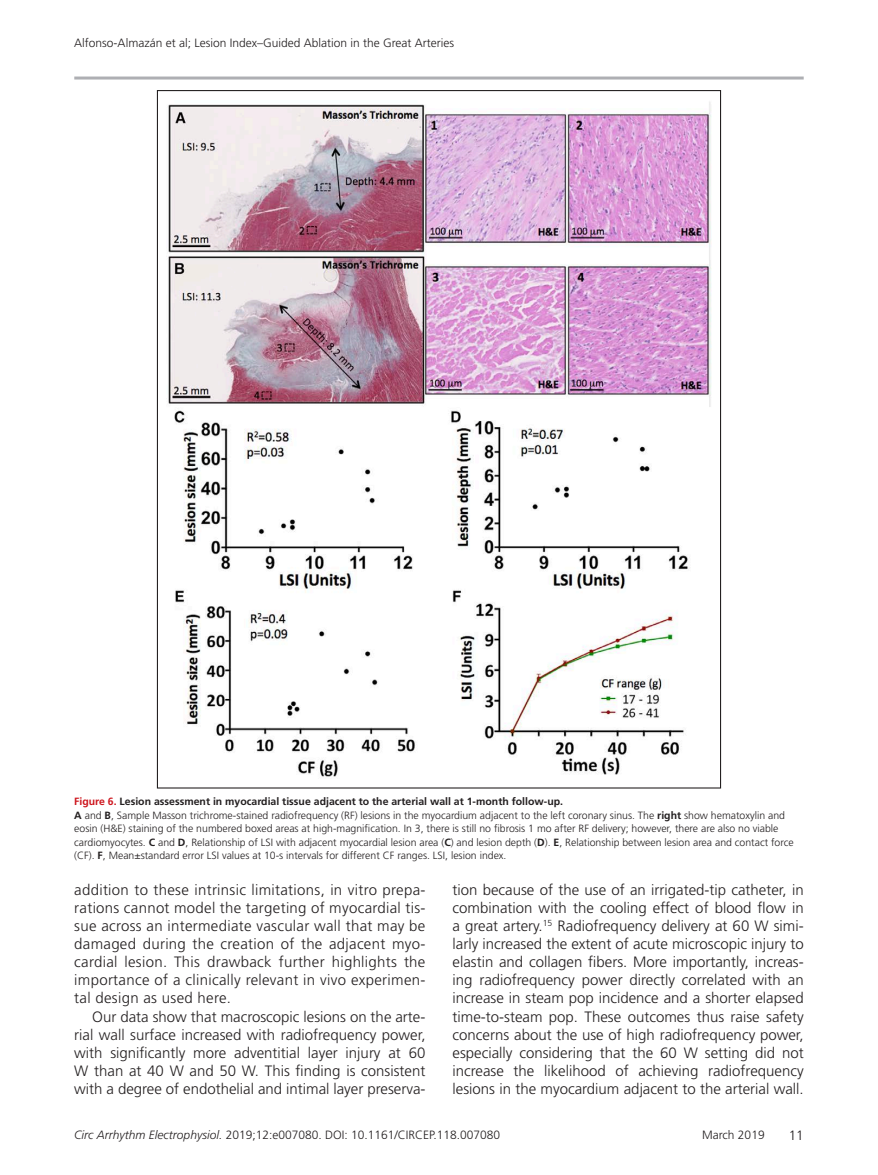
<style>
.page{position:relative;width:878px;height:1175px;background:#fff}
.page>*{position:absolute;margin:0;border:0;box-sizing:border-box;transform-origin:0 0}
.t1{font:300 15px/18.1px "Frutiger LT Std";color:#231f20;text-align:justify}
.t2{font:300 13.5px "Frutiger LT Std";color:#231f20}
.t3{font:300 12px "Frutiger LT Std";color:#231f20}
.t4{font:300 10.5px/13.5px "Frutiger LT Std";color:#231f20}
.s1{font-weight:700;color:#cd151d}
.s2{font-weight:700}
.s3{font-style:italic}
</style>
<div class="page">
<svg style="left:74px;top:76px;width:729px;height:4px;background:#c1c2c5"></svg>
<img style="left:156px;top:90px;width:565px;height:699px">
<p class="t3" style="left:74px;top:36px;width:381px">Alfonso-Almazán et al; Lesion Index–Guided Ablation in the Great Arteries</p>
<p class="t4" style="left:74px;top:795px;width:720px"><span class="s1">Figure 6.</span> <span class="s2">Lesion assessment in myocardial tissue adjacent to the arterial wall at 1-month follow-up.<br>A</span> and <span class="s2">B</span>, Sample Masson trichrome-stained radiofrequency (RF) lesions in the myocardium adjacent to the left coronary sinus. The <span class="s2">right</span> show hematoxylin and eosin (H&amp;E) staining of the numbered boxed areas at high-magnification. In 3, there is still no fibrosis 1 mo after RF delivery; however, there are also no viable cardiomyocytes. <span class="s2">C</span> and <span class="s2">D</span>, Relationship of LSI with adjacent myocardial lesion area (<span class="s2">C</span>) and lesion depth (<span class="s2">D</span>). <span class="s2">E</span>, Relationship between lesion area and contact force (CF). <span class="s2">F</span>, Mean±standard error LSI values at 10-s intervals for different CF ranges. LSI, lesion index.</p>
<p class="t1" style="left:74px;top:880px;width:353px">addition to these intrinsic limitations, in vitro prepa&shy;rations cannot model the targeting of myocardial tis&shy;sue across an intermediate vascular wall that may be damaged during the creation of the adjacent myo&shy;cardial lesion. This drawback further highlights the importance of a clinically relevant in vivo experimen&shy;tal design as used here.</p>
<p class="t1" style="left:74px;top:1007px;width:353px;text-indent:18px">Our data show that macroscopic lesions on the arte&shy;rial wall surface increased with radiofrequency power, with significantly more adventitial layer injury at 60<br>W than at 40 W and 50 W. This finding is consistent with a degree of endothelial and intimal layer preserva-</p>
<p class="t1" style="left:452px;top:880px;width:353px">tion because of the use of an irrigated-tip catheter, in combination with the cooling effect of blood flow in a great artery.<sup>15</sup> Radiofrequency delivery at 60 W simi&shy;larly increased the extent of acute microscopic injury to elastin and collagen fibers. More importantly, increas&shy;ing radiofrequency power directly correlated with an increase in steam pop incidence and a shorter elapsed time-to-steam pop. These outcomes thus raise safety concerns about the use of high radiofrequency power, especially considering that the 60 W setting did not increase the likelihood of achieving radiofrequency lesions in the myocardium adjacent to the arterial wall.</p>
<p class="t3" style="left:74px;top:1128px;width:427px"><span class="s3">Circ Arrhythm Electrophysiol.</span> 2019;12:e007080. DOI: 10.1161/CIRCEP.118.007080</p>
<p class="t3" style="left:702px;top:1128px;width:64px">March 2019</p>
<p class="t2" style="left:788px;top:1127px;width:17px">11</p>
</div>
